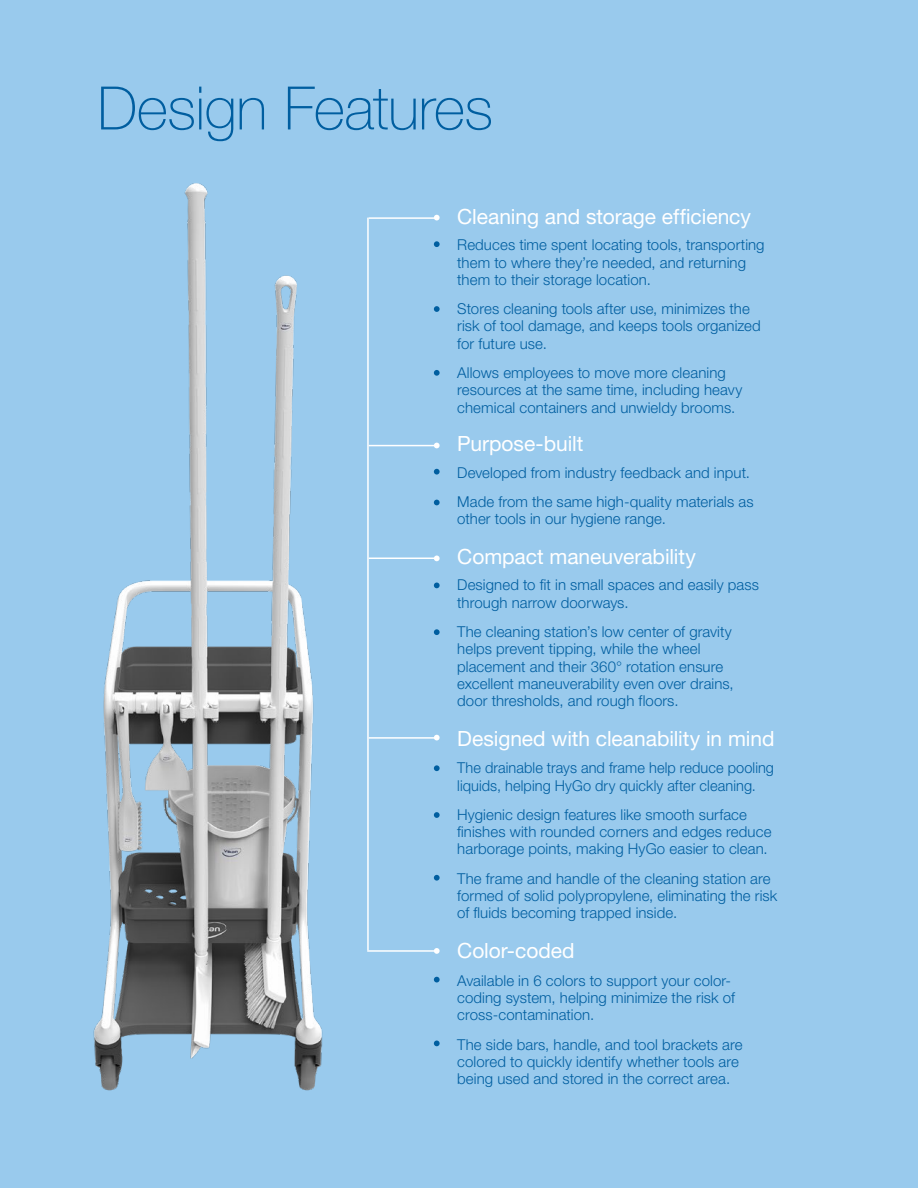
<style>
.page{position:relative;width:918px;height:1188px;background:#99caed}
.page>*{position:absolute;margin:0;border:0;box-sizing:border-box;transform-origin:0 0}
.Section_Header{font:100 60px "Helvetica Neue LT Std";letter-spacing:-.01em;color:#005ea0}
.Feature_Header{font:21px "Helvetica Neue LT Std";letter-spacing:-.005em;color:#fff}
.Bullet_Points{font:300 15px/17.2px "Helvetica Neue LT Std";letter-spacing:.005em;color:#005ea0}
</style>
<div class="page">
<img style="left:93px;top:183px;width:230px;height:908px">
<svg style="left:434px;top:215px;width:6px;height:5px"></svg>
<svg style="left:434px;top:443px;width:6px;height:5px"></svg>
<svg style="left:434px;top:556px;width:6px;height:5px"></svg>
<svg style="left:434px;top:735px;width:6px;height:5px"></svg>
<hr style="left:367px;top:218px;width:2px;height:732px;background:#fff">
<hr style="left:369px;top:217px;width:69px;height:2px;background:#fff">
<svg style="left:434px;top:241px;width:6px;height:6px"></svg>
<svg style="left:434px;top:306px;width:6px;height:6px"></svg>
<svg style="left:434px;top:370px;width:6px;height:6px"></svg>
<hr style="left:369px;top:445px;width:69px;height:1px;background:#fff">
<hr style="left:369px;top:558px;width:69px;height:1px;background:#fff">
<hr style="left:369px;top:737px;width:69px;height:2px;background:#fff">
<svg style="left:434px;top:469px;width:6px;height:6px"></svg>
<svg style="left:434px;top:500px;width:6px;height:5px"></svg>
<svg style="left:434px;top:583px;width:6px;height:5px"></svg>
<svg style="left:434px;top:629px;width:6px;height:6px"></svg>
<svg style="left:434px;top:765px;width:6px;height:6px"></svg>
<svg style="left:434px;top:812px;width:6px;height:6px"></svg>
<hr style="left:367px;top:950px;width:71px;height:2px;background:#fff">
<svg style="left:434px;top:948px;width:6px;height:6px"></svg>
<svg style="left:434px;top:977px;width:6px;height:5px"></svg>
<svg style="left:434px;top:1041px;width:6px;height:5px"></svg>
<svg style="left:434px;top:875px;width:6px;height:6px"></svg>
<p class="Section_Header" style="left:97px;top:74px;width:397px">Design Features</p>
<p class="Feature_Header" style="left:457px;top:204px;width:295px">Cleaning and storage efficiency</p>
<p class="Bullet_Points" style="left:457px;top:236px;width:309px">Reduces time spent locating tools, transporting them to where they’re needed, and returning them to their storage location.</p>
<p class="Bullet_Points" style="left:457px;top:300px;width:305px">Stores cleaning tools after use, minimizes the risk of tool damage, and keeps tools organized for future use.</p>
<p class="Bullet_Points" style="left:457px;top:364px;width:287px">Allows employees to move more cleaning resources at the same time, including heavy chemical containers and unwieldy brooms.</p>
<p class="Feature_Header" style="left:457px;top:431px;width:128px">Purpose-built</p>
<p class="Bullet_Points" style="left:457px;top:464px;width:294px">Developed from industry feedback and input.</p>
<p class="Bullet_Points" style="left:457px;top:493px;width:298px">Made from the same high-quality materials as other tools in our hygiene range.</p>
<p class="Feature_Header" style="left:457px;top:544px;width:240px">Compact maneuverability</p>
<p class="Bullet_Points" style="left:457px;top:576px;width:303px">Designed to fit in small spaces and easily pass through narrow doorways.</p>
<p class="Bullet_Points" style="left:457px;top:623px;width:278px">The cleaning station’s low center of gravity helps prevent tipping, while the wheel placement and their 360° rotation ensure excellent maneuverability even over drains, door thresholds, and rough floors.</p>
<p class="Feature_Header" style="left:457px;top:726px;width:319px">Designed with cleanability in mind</p>
<p class="Bullet_Points" style="left:457px;top:759px;width:318px">The drainable trays and frame help reduce pooling liquids, helping HyGo dry quickly after cleaning.</p>
<p class="Bullet_Points" style="left:457px;top:806px;width:316px">Hygienic design features like smooth surface finishes with rounded corners and edges reduce harborage points, making HyGo easier to clean.</p>
<p class="Bullet_Points" style="left:457px;top:870px;width:322px">The frame and handle of the cleaning station are formed of solid polypropylene, eliminating the risk of fluids becoming trapped inside.</p>
<p class="Feature_Header" style="left:457px;top:938px;width:119px">Color-coded</p>
<p class="Bullet_Points" style="left:457px;top:971px;width:279px">Available in 6 colors to support your color&shy;coding system, helping minimize the risk of cross-contamination.</p>
<p class="Bullet_Points" style="left:457px;top:1035px;width:287px">The side bars, handle, and tool brackets are colored to quickly identify whether tools are being used and stored in the correct area.</p>
</div>
